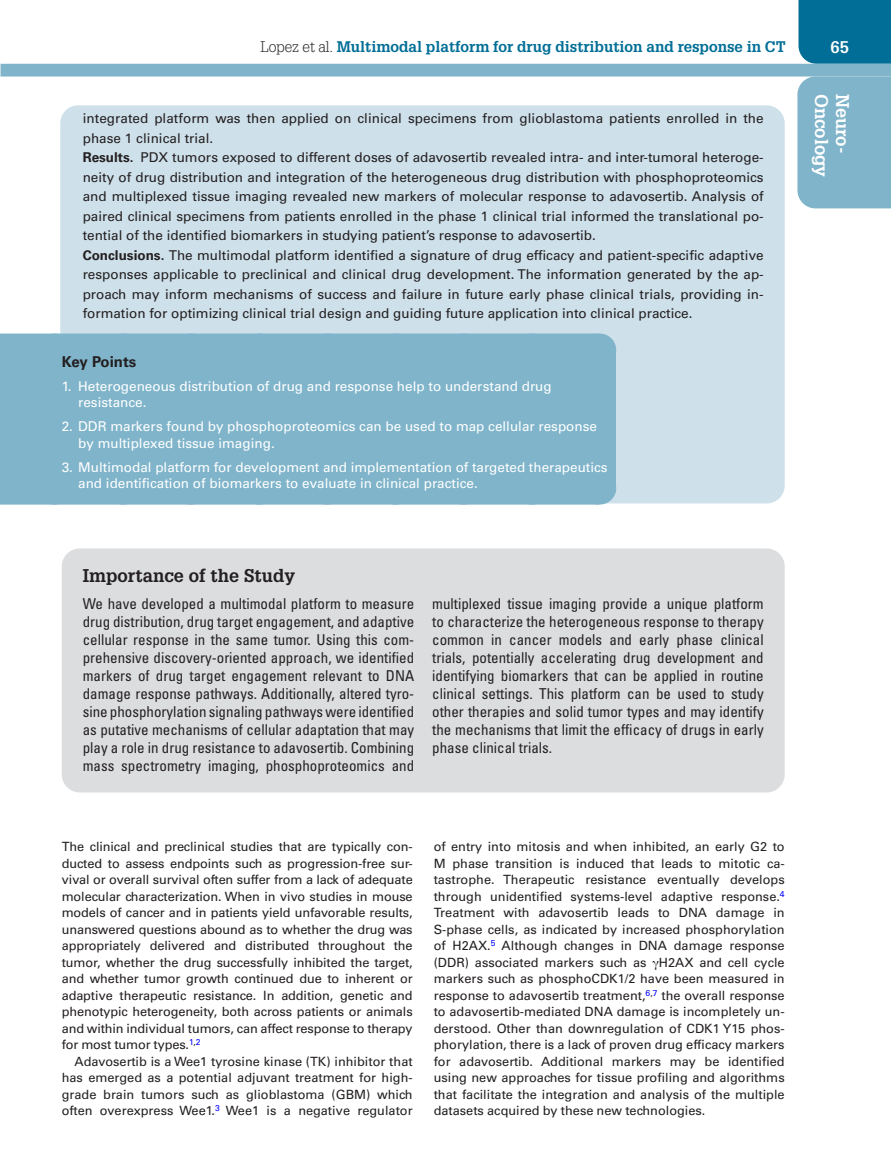
<style>
.page{position:relative;width:891px;height:1175px;background:#fff}
.page>*{position:absolute;margin:0;border:0;box-sizing:border-box;transform-origin:0 0}
.t1{font:700 18px "Glypha LT Std";color:#231f20}
.t2{font:700 18px "Glypha LT Std";color:#fff}
.t3{font:700 16.5px "Glypha LT Std";color:#fff}
.t4{font:condensed 15px/18px "Univers LT Std";color:#231f20;text-align:justify}
.t5{font:700 15px "Glypha LT Std";color:#006e96}
.t6{font:700 15px "Univers LT Std";color:#231f20}
.t7{font:13.5px/19.5px "Univers LT Std";color:#231f20}
.t8{font:13.5px/16.5px "Univers LT Std";color:#fff}
.t9{font:12.75px/16.5px "Univers LT Std";color:#231f20;text-align:justify}
.s1{font-weight:300;color:#231f20}
.s2{font-weight:700}
.s3{font-family:"Gandhari Unicode"}
</style>
<div class="page">
<div style="left:799px;top:0;width:92px;height:64px;background:#006e96"></div>
<div style="left:1px;top:64px;width:890px;height:12px;background:#7fb4ca"></div>
<div style="left:797px;top:76px;width:94px;height:132px;background:#7fb4ca"></div>
<div style="left:60px;top:105px;width:725px;height:398px;background:#cee0ea;border-radius:18px"></div>
<div style="left:0;top:351px;width:615px;height:35px;background:#7fb4ca"></div>
<div style="left:0;top:333px;width:599px;height:33px;background:#7fb4ca"></div>
<svg style="left:55px;top:333px;width:510px;height:1px"></svg>
<hr style="left:599px;top:333px;width:1px;height:33px;background:#7fb4ca">
<div style="left:0;top:367px;width:615px;height:44px;background:#7fb4ca"></div>
<div style="left:0;top:408px;width:615px;height:57px;background:#7fb4ca"></div>
<div style="left:0;top:448px;width:615px;height:44px;background:#7fb4ca"></div>
<div style="left:0;top:471px;width:599px;height:33px;background:#7fb4ca"></div>
<hr style="left:599px;top:471px;width:1px;height:33px;background:#7fb4ca">
<div style="left:62px;top:548px;width:723px;height:244px;background:#dcdddf;border-radius:18px"></div>
<p class="t5" style="left:260px;top:37px;width:527px"><span class="s1">Lopez et al.</span> Multimodal platform for drug distribution and response in CT</p>
<p class="t3" style="left:831px;top:37px;width:20px">65</p>
<h1 class="t2" style="left:833px;top:94px;width:85px;rotate:90deg">Oncology</h1>
<h1 class="t2" style="left:854px;top:94px;width:61px;rotate:90deg">Neuro-</h1>
<p class="t7" style="left:83px;top:109px;width:683px">integrated platform was then applied on clinical specimens from glioblastoma patients enrolled in the phase 1 clinical trial.<br><span class="s2">Results.</span> PDX tumors exposed to different doses of adavosertib revealed intra- and inter-tumoral heteroge&shy;neity of drug distribution and integration of the heterogeneous drug distribution with phosphoproteomics and multiplexed tissue imaging revealed new markers of molecular response to adavosertib. Analysis of paired clinical specimens from patients enrolled in the phase 1 clinical trial informed the translational po&shy;tential of the identified biomarkers in studying patient’s response to adavosertib.<br><span class="s2">Conclusions.</span> The multimodal platform identified a signature of drug efficacy and patient-specific adaptive responses applicable to preclinical and clinical drug development. The information generated by the ap&shy;proach may inform mechanisms of success and failure in future early phase clinical trials, providing in&shy;formation for optimizing clinical trial design and guiding future application into clinical practice.</p>
<p class="t6" style="left:62px;top:352px;width:76px">Key Points</p>
<p class="t8" style="left:78px;top:377px;width:475px;text-indent:-16px">1. Heterogeneous distribution of drug and response help to understand drug resistance.</p>
<p class="t8" style="left:78px;top:418px;width:520px;text-indent:-16px">2. DDR markers found by phosphoproteomics can be used to map cellular response by multiplexed tissue imaging.</p>
<p class="t8" style="left:78px;top:458px;width:531px;text-indent:-16px">3. Multimodal platform for development and implementation of targeted therapeutics and identification of biomarkers to evaluate in clinical practice.</p>
<h1 class="t1" style="left:83px;top:565px;width:214px">Importance of the Study</h1>
<p class="t4" style="left:83px;top:595px;width:333px">We have developed a multimodal platform to measure drug distribution, drug target engagement, and adaptive cellular response in the same tumor. Using this com&shy;prehensive discovery-oriented approach, we identified markers of drug target engagement relevant to DNA damage response pathways. Additionally, altered tyro&shy;sine phosphorylation signaling pathways were identified as putative mechanisms of cellular adaptation that may play a role in drug resistance to adavosertib. Combining mass spectrometry imaging, phosphoproteomics and</p>
<p class="t4" style="left:432px;top:595px;width:333px">multiplexed tissue imaging provide a unique platform to characterize the heterogeneous response to therapy common in cancer models and early phase clinical trials, potentially accelerating drug development and identifying biomarkers that can be applied in routine clinical settings. This platform can be used to study other therapies and solid tumor types and may identify the mechanisms that limit the efficacy of drugs in early phase clinical trials.</p>
<p class="t9" style="left:62px;top:838px;width:353px">The clinical and preclinical studies that are typically con&shy;ducted to assess endpoints such as progression-free sur&shy;vival or overall survival often suffer from a lack of adequate molecular characterization. When in vivo studies in mouse models of cancer and in patients yield unfavorable results, unanswered questions abound as to whether the drug was appropriately delivered and distributed throughout the tumor, whether the drug successfully inhibited the target, and whether tumor growth continued due to inherent or adaptive therapeutic resistance. In addition, genetic and phenotypic heterogeneity, both across patients or animals and within individual tumors, can affect response to therapy for most tumor types.<sup>1</sup><sup>,</sup><sup>2</sup></p>
<p class="t9" style="left:62px;top:1053px;width:353px;text-indent:13px">Adavosertib is a Wee1 tyrosine kinase (TK) inhibitor that has emerged as a potential adjuvant treatment for high&shy;grade brain tumors such as glioblastoma (GBM) which often overexpress Wee1.<sup>3</sup> Wee1 is a negative regulator</p>
<p class="t9" style="left:434px;top:838px;width:353px">of entry into mitosis and when inhibited, an early G2 to M phase transition is induced that leads to mitotic ca&shy;tastrophe. Therapeutic resistance eventually develops through unidentified systems-level adaptive response.<sup>4<br></sup>Treatment with adavosertib leads to DNA damage in S-phase cells, as indicated by increased phosphorylation of H2AX.<sup>5</sup> Although changes in DNA damage response (DDR) associated markers such as <span class="s3">γ</span>H2AX and cell cycle markers such as phosphoCDK1/2 have been measured in response to adavosertib treatment,<sup>6</sup><sup>,</sup><sup>7</sup> the overall response to adavosertib-mediated DNA damage is incompletely un&shy;derstood. Other than downregulation of CDK1 Y15 phos&shy;phorylation, there is a lack of proven drug efficacy markers for adavosertib. Additional markers may be identified using new approaches for tissue profiling and algorithms that facilitate the integration and analysis of the multiple datasets acquired by these new technologies.</p>
</div>
